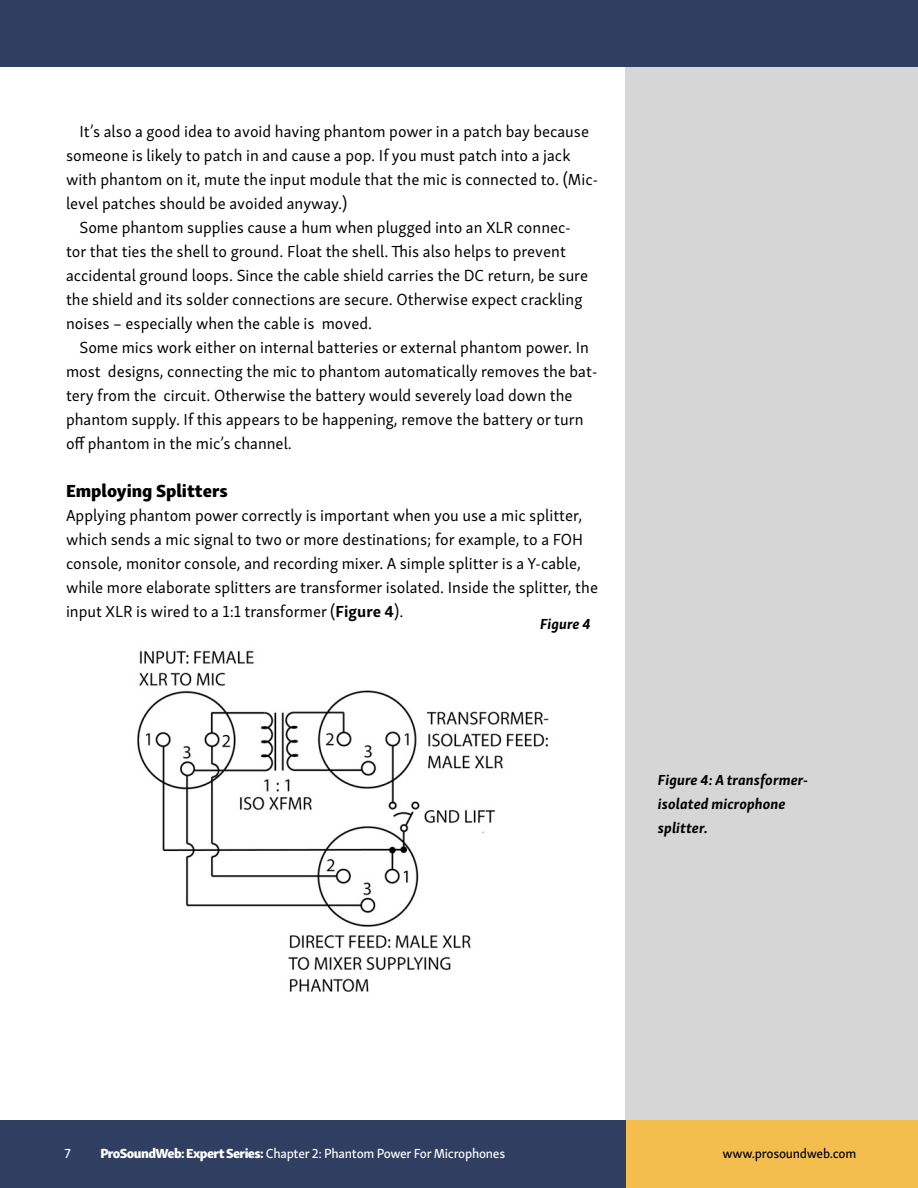
<style>
.page{position:relative;width:918px;height:1188px;background:#fff}
.page>*{position:absolute;margin:0;border:0;box-sizing:border-box;transform-origin:0 0}
.t1{font:18px "Skolar Sans Latn Eb";color:#000}
.t2{font:16.5px/24px "Skolar Sans Latn";color:#000}
.t3{font:italic 700 15px/24px "Skolar Sans Latn";letter-spacing:.005em;color:#000}
.t4{font:13.5px "Skolar Sans Latn Me";letter-spacing:-.02em;color:#fff}
.t5{font:13.5px "Skolar Sans Latn Me";letter-spacing:-.02em;color:#000}
.s1{font-family:"Skolar Sans";font-weight:700}
.s2{font-family:"Skolar Sans Latn Eb"}
</style>
<div class="page">
<div style="left:626px;top:54px;width:292px;height:1134px;background:#d7d6d6"></div>
<div style="left:0;top:0;width:918px;height:68px;background:#303f61"></div>
<div style="left:0;top:1120px;width:627px;height:68px;background:#303f61"></div>
<div style="left:626px;top:1120px;width:292px;height:68px;background:#f3be4d"></div>
<img style="left:137px;top:650px;width:412px;height:342px">
<p class="t2" style="left:80px;top:118px;width:511px">It’s also a good idea to avoid having phantom power in a patch bay because</p>
<p class="t2" style="left:66px;top:142px;width:506px">someone is likely to patch in and cause a pop. If you must patch into a jack</p>
<p class="t2" style="left:66px;top:166px;width:534px">with phantom on it, mute the input module that the mic is connected to. (Mic-</p>
<p class="t2" style="left:66px;top:190px;width:283px">level patches should be avoided anyway.)</p>
<p class="t2" style="left:80px;top:214px;width:493px">Some phantom supplies cause a hum when plugged into an XLR connec-</p>
<p class="t2" style="left:66px;top:238px;width:501px">tor that ties the shell to ground. Float the shell. This also helps to prevent</p>
<p class="t2" style="left:66px;top:262px;width:524px">accidental ground loops. Since the cable shield carries the DC return, be sure</p>
<p class="t2" style="left:66px;top:286px;width:518px">the shield and its solder connections are secure. Otherwise expect crackling</p>
<p class="t2" style="left:66px;top:310px;width:308px">noises – especially when the cable is moved.</p>
<p class="t2" style="left:80px;top:334px;width:511px">Some mics work either on internal batteries or external phantom power. In</p>
<p class="t2" style="left:66px;top:358px;width:533px">most designs, connecting the mic to phantom automatically removes the bat-</p>
<p class="t2" style="left:66px;top:382px;width:508px">tery from the circuit. Otherwise the battery would severely load down the</p>
<p class="t2" style="left:66px;top:406px;width:519px">phantom supply. If this appears to be happening, remove the battery or turn</p>
<p class="t2" style="left:66px;top:430px;width:227px">off phantom in the mic’s channel.</p>
<p class="t1" style="left:66px;top:475px;width:163px">Employing Splitters</p>
<p class="t2" style="left:66px;top:502px;width:534px">Applying phantom power correctly is important when you use a mic splitter, which sends a mic signal to two or more destinations; for example, to a FOH console, monitor console, and recording mixer. A simple splitter is a Y-cable, while more elaborate splitters are transformer isolated. Inside the splitter, the input XLR is wired to a 1:1 transformer (<span class="s1">Figure 4</span>).</p>
<p class="t3" style="left:540px;top:611px;width:52px">Figure 4</p>
<p class="t3" style="left:658px;top:766px;width:152px">Figure 4: A transformer&shy;isolated microphone splitter.</p>
<p class="t4" style="left:64px;top:1143px;width:8px">7</p>
<p class="t4" style="left:100px;top:1143px;width:406px"><span class="s2">ProSoundWeb: Expert Series:</span> Chapter 2: Phantom Power For Microphones</p>
<p class="t5" style="left:722px;top:1143px;width:135px">www.prosoundweb.com</p>
</div>
